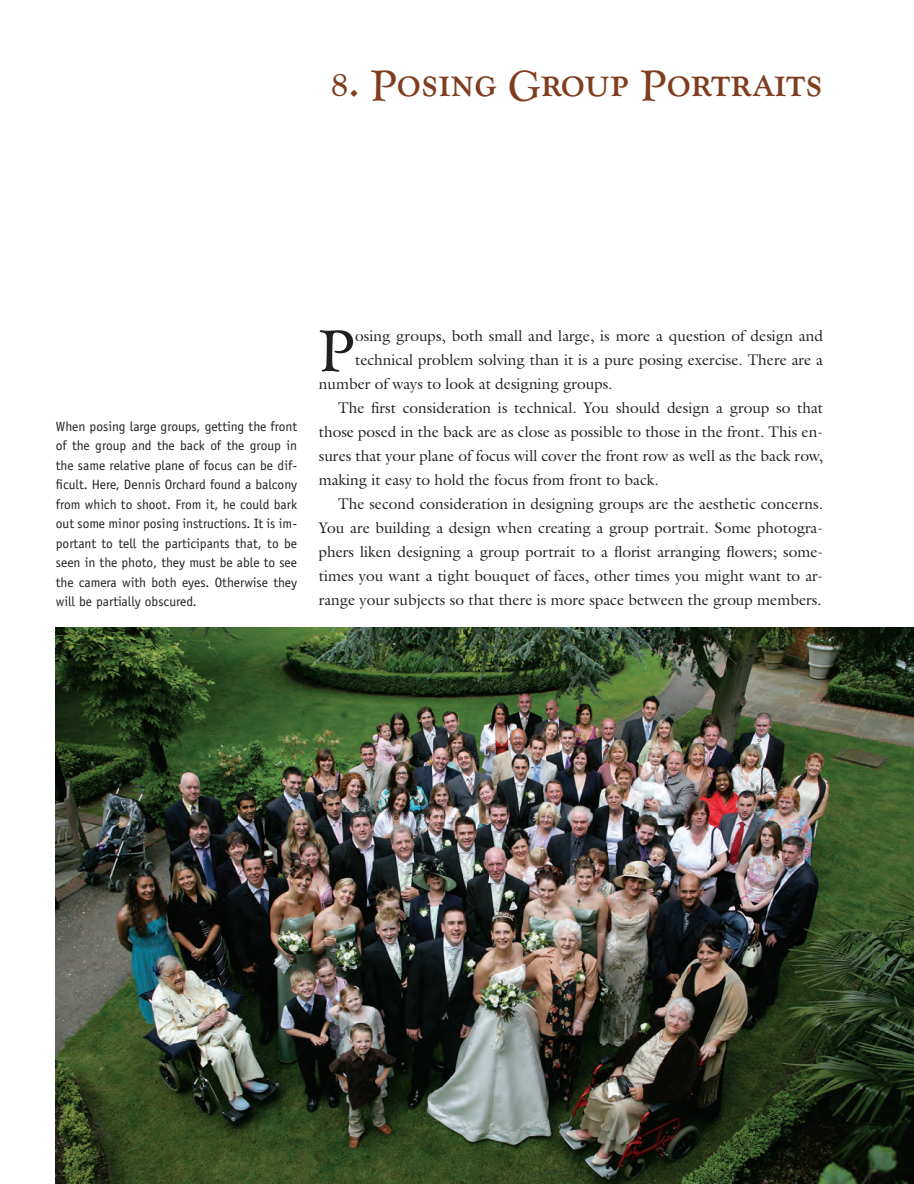
<style>
.page{position:relative;width:914px;height:1184px;background:#fff}
.page>*{position:absolute;margin:0;border:0;box-sizing:border-box;transform-origin:0 0}
.hurter_body{font:50.55px "Goudy Cat DCD";color:#231f20}
.hurter_title{font:37.5px "Goudy Cat DCD";color:#7f3d1e}
.hurter_body-2{font:15.45px/24px "Galliard";color:#231f20;text-align:justify}
.hurter_caption{font:13.5px/19.5px "Officina Sans";color:#231f20;text-align:justify}
</style>
<div class="page">
<img style="left:56px;top:627px;width:858px;height:557px">
<p class="hurter_title" style="left:330px;top:60px;width:494px">8. Posing Group Portraits</p>
<p class="hurter_caption" style="left:56px;top:416px;width:243px">When posing large groups, getting the front of the group and the back of the group in the same relative plane of focus can be dif&shy;ficult. Here, Dennis Orchard found a balcony from which to shoot. From it, he could bark out some minor posing instructions. It is im&shy;portant to tell the participants that, to be seen in the photo, they must be able to see the camera with both eyes. Otherwise they will be partially obscured.</p>
<p class="hurter_body" style="left:319px;top:316px;width:38px">P</p>
<p class="hurter_body-2" style="left:355px;top:323px;width:469px">osing groups, both small and large, is more a question of design and</p>
<p class="hurter_body-2" style="left:355px;top:347px;width:469px">technical problem solving than it is a pure posing exercise. There are a</p>
<p class="hurter_body-2" style="left:319px;top:371px;width:295px">number of ways to look at designing groups.</p>
<p class="hurter_body-2" style="left:319px;top:395px;width:506px;text-indent:19px">The first consideration is technical. You should design a group so that those posed in the back are as close as possible to those in the front. This en&shy;sures that your plane of focus will cover the front row as well as the back row, making it easy to hold the focus from front to back.</p>
<p class="hurter_body-2" style="left:319px;top:491px;width:506px;text-indent:19px">The second consideration in designing groups are the aesthetic concerns.<br>You are building a design when creating a group portrait. Some photogra&shy;phers liken designing a group portrait to a florist arranging flowers; some&shy;times you want a tight bouquet of faces, other times you might want to ar&shy;range your subjects so that there is more space between the group members.</p>
</div>
